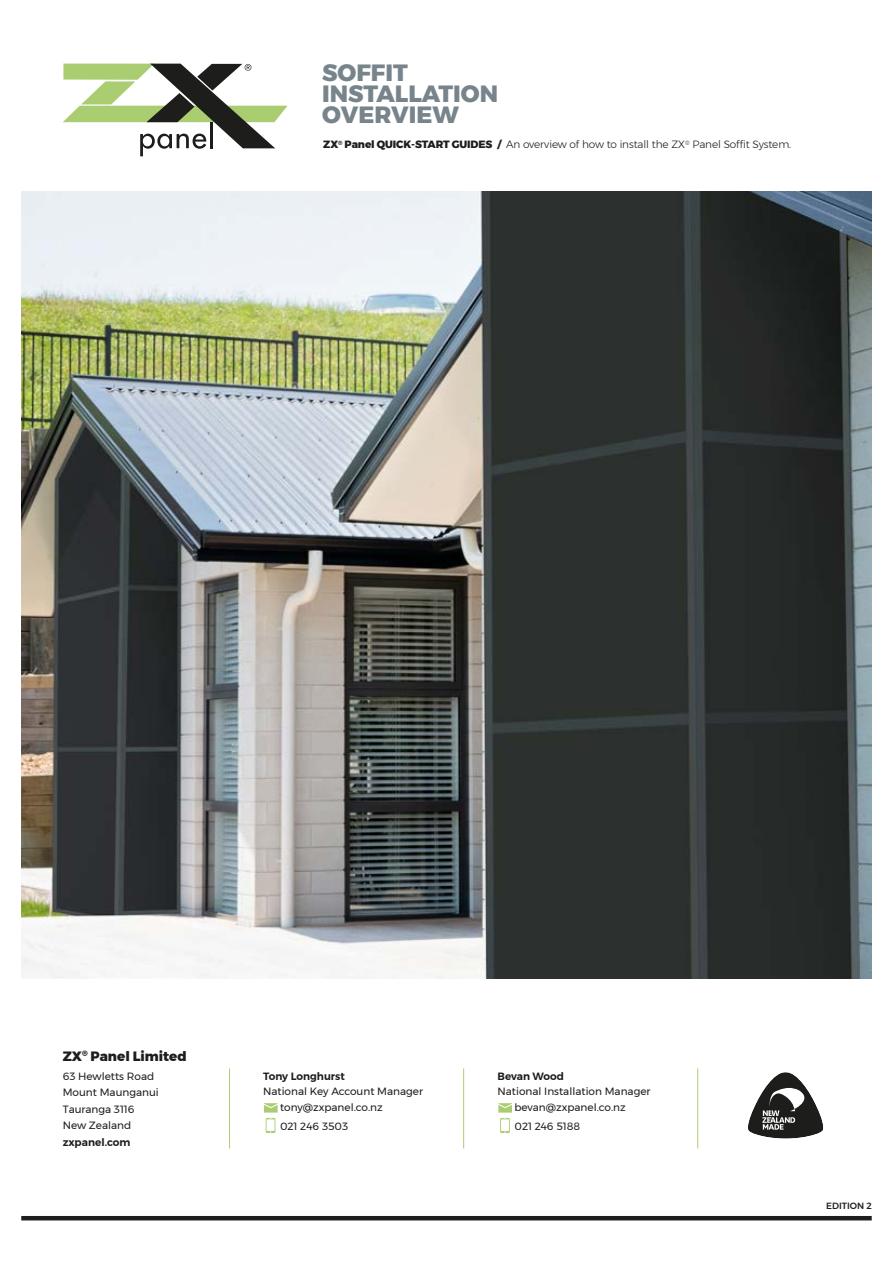
<style>
.page{position:relative;width:893px;height:1263px;background:#fff}
.page>*{position:absolute;margin:0;border:0;box-sizing:border-box;transform-origin:0 0}
.t1{font:800 23.4px/21.1px "Montserrat";color:#78848b}
.t2{font:800 13.5px "Montserrat";color:#1d1d1b}
.t3{font:10.5px/16.5px "Montserrat";color:#1d1d1b}
.t4{font:300 10.5px "Montserrat";letter-spacing:-.01em;color:#1d1d1b}
.t5{font:600 10.5px "Montserrat";color:#1d1d1b}
.t6{font:500 9px "Montserrat";color:#1d1d1b}
.s1{font-weight:800}
</style>
<div class="page">
<img style="left:21px;top:191px;width:851px;height:787px">
<svg style="left:264px;top:1103px;width:14px;height:9px"></svg>
<svg style="left:266px;top:1118px;width:9px;height:15px"></svg>
<hr style="left:229px;top:1068px;width:1px;height:80px;background:#aacd71">
<hr style="left:463px;top:1068px;width:1px;height:80px;background:#aacd71">
<hr style="left:697px;top:1068px;width:1px;height:80px;background:#aacd71">
<svg style="left:498px;top:1103px;width:14px;height:9px"></svg>
<svg style="left:500px;top:1118px;width:10px;height:15px"></svg>
<hr style="left:21px;top:1216px;width:851px;height:4px;background:#1d1d1b">
<svg style="left:63px;top:64px;width:225px;height:92px"></svg>
<svg style="left:748px;top:1072px;width:76px;height:67px"></svg>
<h1 class="t1" style="left:322px;top:62px;width:177px">SOFFIT<br>INSTALLATION<br>OVERVIEW</h1>
<p class="t4" style="left:323px;top:137px;width:469px"><span class="s1">ZX</span><sup>®</sup> <span class="s1">Panel QUICK-START GUIDES /</span> An overview of how to install the ZX<sup>®</sup> Panel Soffit System.</p>
<p class="t2" style="left:63px;top:1045px;width:126px">ZX<sup>®</sup> Panel Limited</p>
<p class="t3" style="left:63px;top:1067px;width:98px">63 Hewletts Road<br>Mount Maunganui<br>Tauranga 3116<br>New Zealand</p>
<p class="t5" style="left:63px;top:1133px;width:69px">zxpanel.com</p>
<p class="t5" style="left:263px;top:1067px;width:83px">Tony Longhurst</p>
<p class="t3" style="left:280px;top:1082px;width:145px;text-indent:-17px">National Key Account Manager tony@zxpanel.co.nz</p>
<p class="t3" style="left:280px;top:1117px;width:70px">021 246 3503</p>
<p class="t5" style="left:497px;top:1067px;width:68px">Bevan Wood</p>
<p class="t3" style="left:514px;top:1082px;width:138px;text-indent:-17px">National Installation Manager bevan@zxpanel.co.nz</p>
<p class="t3" style="left:514px;top:1117px;width:67px">021 246 5188</p>
<p class="t6" style="left:826px;top:1199px;width:47px">EDITION 2</p>
</div>
